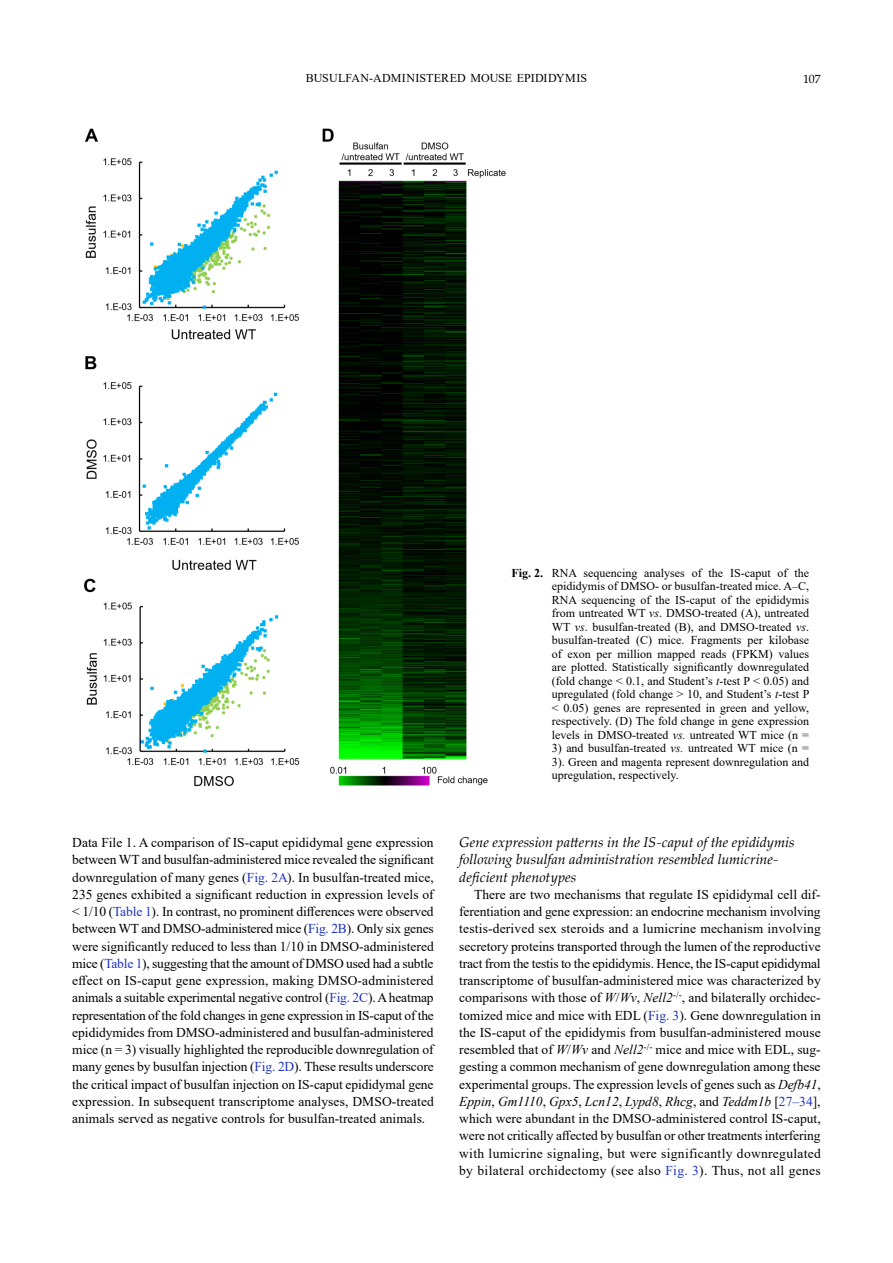
<style>
.page{position:relative;width:893px;height:1263px;background:#fff}
.page>*{position:absolute;margin:0;border:0;box-sizing:border-box;transform-origin:0 0}
.t1{font:italic 14.25px/17.2px "Palatino Linotype";color:#000}
.t2{font:13.5px/17.2px "Times New Roman";letter-spacing:.015em;color:#000;text-align:justify}
.t3{font:12px/13.5px "Times New Roman";color:#000;text-align:justify}
.t4{font:12px "Palatino Linotype";color:#000}
.s1{font-weight:700}
.s2{font-style:italic}
.s3{color:#1c32c0}
</style>
<div class="page">
<img style="left:84px;top:128px;width:422px;height:659px">
<p class="t3" style="left:306px;top:71px;width:283px">BUSULFAN-ADMINISTERED MOUSE EPIDIDYMIS</p>
<p class="t4" style="left:803px;top:70px;width:19px">107</p>
<p class="t3" style="left:552px;top:565px;width:259px;text-indent:-40px"><span class="s1">Fig. 2.</span> RNA sequencing analyses of the IS-caput of the epididymis of DMSO- or busulfan-treated mice. A–C, RNA sequencing of the IS-caput of the epididymis from untreated WT <span class="s2">vs</span>. DMSO-treated (A), untreated WT <span class="s2">vs</span>. busulfan-treated (B), and DMSO-treated <span class="s2">vs</span>. busulfan-treated (C) mice. Fragments per kilobase of exon per million mapped reads (FPKM) values are plotted. Statistically significantly downregulated (fold change &lt; 0.1, and Student’s <span class="s2">t</span>-test P &lt; 0.05) and upregulated (fold change &gt; 10, and Student’s <span class="s2">t</span>-test P &lt; 0.05) genes are represented in green and yellow, respectively. (D) The fold change in gene expression levels in DMSO-treated <span class="s2">vs.</span> untreated WT mice (n =</p>
<p class="t3" style="left:552px;top:741px;width:259px">3) and busulfan-treated <span class="s2">vs.</span> untreated WT mice (n = 3). Green and magenta represent downregulation and upregulation, respectively.</p>
<p class="t2" style="left:72px;top:833px;width:363px">Data File 1. A comparison of IS-caput epididymal gene expression between WT and busulfan-administered mice revealed the significant downregulation of many genes (<span class="s3">Fig. 2A</span>). In busulfan-treated mice, 235 genes exhibited a significant reduction in expression levels of &lt; 1/10 (<span class="s3">Table 1</span>). In contrast, no prominent differences were observed between WT and DMSO-administered mice (<span class="s3">Fig. 2B</span>). Only six genes were significantly reduced to less than 1/10 in DMSO-administered mice (<span class="s3">Table 1</span>), suggesting that the amount of DMSO used had a subtle effect on IS-caput gene expression, making DMSO-administered animals a suitable experimental negative control (<span class="s3">Fig. 2C</span>). A heatmap representation of the fold changes in gene expression in IS-caput of the epididymides from DMSO-administered and busulfan-administered mice (n = 3) visually highlighted the reproducible downregulation of many genes by busulfan injection (<span class="s3">Fig. 2D</span>). These results underscore the critical impact of busulfan injection on IS-caput epididymal gene expression. In subsequent transcriptome analyses, DMSO-treated animals served as negative controls for busulfan-treated animals.</p>
<p class="t1" style="left:459px;top:833px;width:337px">Gene expression patterns in the IS-caput of the epididymis following busulfan administration resembled lumicrine&shy;deficient phenotypes</p>
<p class="t2" style="left:459px;top:885px;width:363px;text-indent:15px">There are two mechanisms that regulate IS epididymal cell dif&shy;ferentiation and gene expression: an endocrine mechanism involving testis-derived sex steroids and a lumicrine mechanism involving secretory proteins transported through the lumen of the reproductive tract from the testis to the epididymis. Hence, the IS-caput epididymal transcriptome of busulfan-administered mice was characterized by comparisons with those of <span class="s2">W</span>/<span class="s2">Wv</span>, <span class="s2">Nell2</span><sup>-/-</sup>, and bilaterally orchidec&shy;tomized mice and mice with EDL (<span class="s3">Fig. 3</span>). Gene downregulation in the IS-caput of the epididymis from busulfan-administered mouse resembled that of <span class="s2">W</span>/<span class="s2">Wv</span> and <span class="s2">Nell2</span><sup>-/-</sup> mice and mice with EDL, sug&shy;gesting a common mechanism of gene downregulation among these experimental groups. The expression levels of genes such as <span class="s2">Defb41</span>, <span class="s2">Eppin</span>, <span class="s2">Gm1110</span>, <span class="s2">Gpx5</span>, <span class="s2">Lcn12</span>, <span class="s2">Lypd8</span>, <span class="s2">Rhcg</span>, and <span class="s2">Teddm1b</span> [<span class="s3">27–34</span>], which were abundant in the DMSO-administered control IS-caput, were not critically affected by busulfan or other treatments interfering with lumicrine signaling, but were significantly downregulated by bilateral orchidectomy (see also <span class="s3">Fig. 3</span>). Thus, not all genes</p>
</div>
